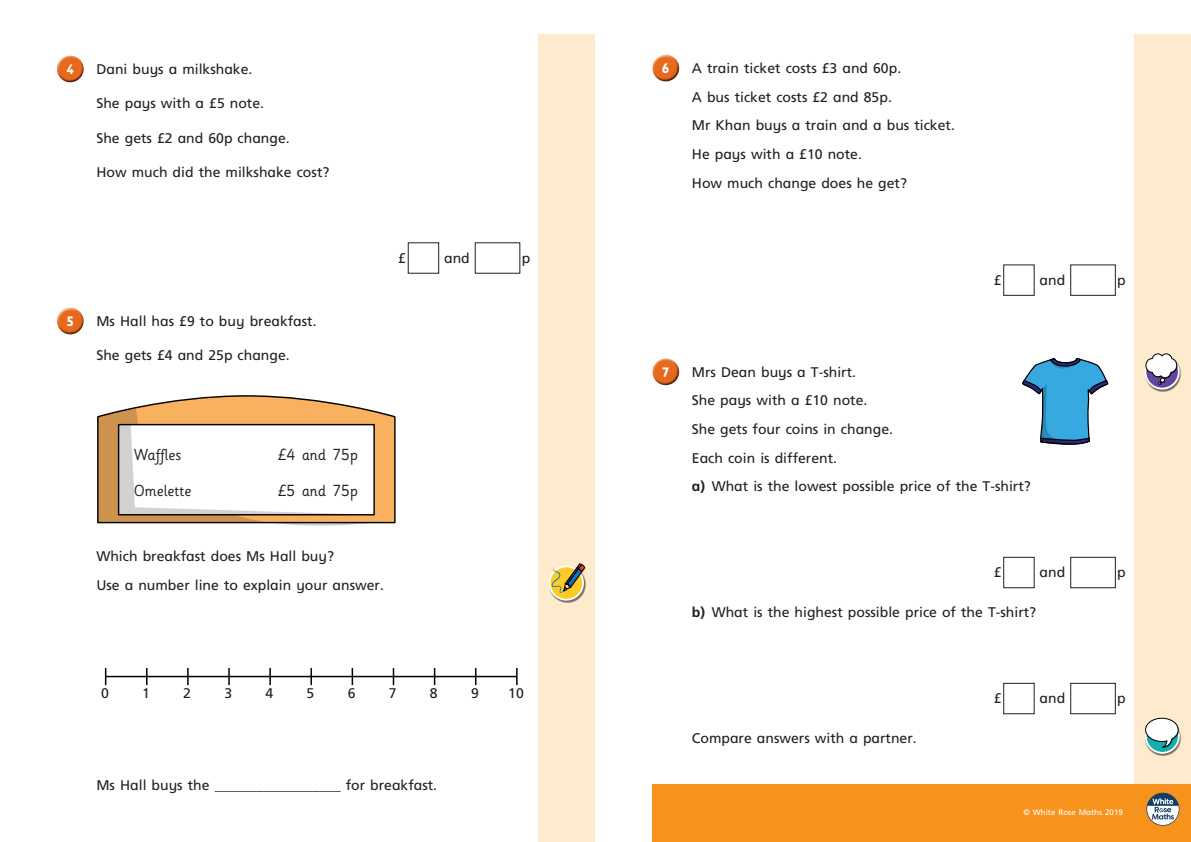
<style>
.page{position:relative;width:1191px;height:842px;background:#fff}
.page>*{position:absolute;margin:0;border:0;box-sizing:border-box;transform-origin:0 0}
.Year_4_speech_bubble{font:16px "Sassoon Infant Std";color:#231f20}
.Year_4_Rubric{font:14px "Frutiger Inf";color:#231f20}
.Year_4_Body_Text{font:14px "Frutiger Inf";color:#231f20}
.Year_4_indented_body{font:14px "Frutiger Inf";color:#231f20}
.Year_4_box_number{font:14px "Frutiger Inf";color:#231f20}
.Rubric_Number{font:700 14px "Gill Infant";color:#fff}
.Year_4_Body_Text-2{font:8px "Frutiger Inf";color:#fff}
.s1{font-weight:700}
</style>
<div class="page">
<div style="left:539px;top:34px;width:99px;height:808px;background:#feeacc"></div>
<div style="left:1134px;top:34px;width:57px;height:808px;background:#feeacc"></div>
<div style="left:595px;top:0;width:47px;height:842px;background:#fff"></div>
<div style="left:652px;top:785px;width:539px;height:57px;background:#f7931d"></div>
<div style="left:652px;top:54px;width:28px;height:22px;background:#fff;opacity:.75"></div>
<div style="left:652px;top:58px;width:29px;height:25px;background:#231f20;opacity:.75"></div>
<div style="left:1003px;top:265px;width:31px;height:31px;border:1px solid #231f20"></div>
<div style="left:1070px;top:265px;width:45px;height:31px;border:1px solid #231f20"></div>
<div style="left:652px;top:357px;width:28px;height:22px;background:#fff;opacity:.75"></div>
<div style="left:652px;top:362px;width:29px;height:24px;background:#231f20;opacity:.75"></div>
<div style="left:1003px;top:557px;width:31px;height:31px;border:1px solid #231f20"></div>
<div style="left:1070px;top:557px;width:45px;height:31px;border:1px solid #231f20"></div>
<div style="left:1003px;top:683px;width:31px;height:31px;border:1px solid #231f20"></div>
<div style="left:1070px;top:683px;width:45px;height:31px;border:1px solid #231f20"></div>
<div style="left:56px;top:55px;width:28px;height:22px;background:#fff;opacity:.75"></div>
<div style="left:56px;top:59px;width:29px;height:25px;background:#231f20;opacity:.75"></div>
<div style="left:408px;top:242px;width:31px;height:32px;border:1px solid #231f20"></div>
<div style="left:475px;top:242px;width:45px;height:32px;border:1px solid #231f20"></div>
<div style="left:56px;top:307px;width:28px;height:22px;background:#fff;opacity:.75"></div>
<div style="left:56px;top:311px;width:29px;height:25px;background:#231f20;opacity:.75"></div>
<svg style="left:97px;top:395px;width:299px;height:131px"></svg>
<hr style="left:106px;top:676px;width:411px;height:1px;background:#000">
<svg style="left:105px;top:668px;width:1px;height:17px"></svg>
<svg style="left:146px;top:668px;width:1px;height:17px"></svg>
<svg style="left:187px;top:668px;width:2px;height:17px"></svg>
<svg style="left:228px;top:668px;width:2px;height:17px"></svg>
<svg style="left:269px;top:668px;width:2px;height:17px"></svg>
<svg style="left:310px;top:668px;width:2px;height:17px"></svg>
<svg style="left:351px;top:668px;width:2px;height:17px"></svg>
<svg style="left:393px;top:668px;width:1px;height:17px"></svg>
<svg style="left:434px;top:668px;width:1px;height:17px"></svg>
<svg style="left:475px;top:668px;width:1px;height:17px"></svg>
<svg style="left:516px;top:668px;width:1px;height:17px"></svg>
<svg style="left:1146px;top:793px;width:33px;height:33px"></svg>
<img style="left:1148px;top:729px;width:33px;height:26px">
<svg style="left:1145px;top:720px;width:33px;height:33px"></svg>
<div style="left:1144px;top:719px;width:35px;height:35px;border:2px solid #fff;border-radius:50%"></div>
<svg style="left:1145px;top:718px;width:34px;height:30px"></svg>
<svg style="left:1022px;top:358px;width:87px;height:87px"></svg>
<img style="left:1149px;top:362px;width:32px;height:29px">
<svg style="left:1145px;top:355px;width:33px;height:34px"></svg>
<div style="left:1144px;top:354px;width:35px;height:35px;border:2px solid #fff;border-radius:50%"></div>
<svg style="left:1145px;top:354px;width:32px;height:31px"></svg>
<img style="left:559px;top:567px;width:27px;height:35px">
<svg style="left:548px;top:564px;width:37px;height:37px"></svg>
<p class="Rubric_Number" style="left:66px;top:61px;width:9px">4</p>
<p class="Year_4_Rubric" style="left:96px;top:61px;width:157px">Dani buys a milkshake.</p>
<p class="Year_4_Rubric" style="left:96px;top:95px;width:169px">She pays with a £5 note.</p>
<p class="Year_4_Rubric" style="left:96px;top:129px;width:195px">She gets £2 and 60p change.</p>
<p class="Year_4_Rubric" style="left:96px;top:164px;width:234px">How much did the milkshake cost?</p>
<p class="Rubric_Number" style="left:66px;top:313px;width:9px">5</p>
<p class="Year_4_Rubric" style="left:96px;top:313px;width:222px">Ms Hall has £9 to buy breakfast.</p>
<p class="Year_4_Rubric" style="left:96px;top:347px;width:195px">She gets £4 and 25p change.</p>
<p class="Year_4_indented_body" style="left:398px;top:250px;width:9px">£</p>
<p class="Year_4_indented_body" style="left:444px;top:250px;width:27px">and</p>
<p class="Year_4_indented_body" style="left:522px;top:250px;width:10px">p</p>
<p class="Year_4_speech_bubble" style="left:134px;top:444px;width:49px">Waffles</p>
<p class="Year_4_speech_bubble" style="left:278px;top:444px;width:82px">£4 and 75p</p>
<p class="Year_4_speech_bubble" style="left:134px;top:480px;width:59px">Omelette</p>
<p class="Year_4_speech_bubble" style="left:278px;top:480px;width:82px">£5 and 75p</p>
<p class="Year_4_Body_Text" style="left:96px;top:548px;width:239px">Which breakfast does Ms Hall buy?</p>
<p class="Year_4_Body_Text" style="left:96px;top:576px;width:289px">Use a number line to explain your answer.</p>
<p class="Year_4_box_number" style="left:101px;top:685px;width:9px">0</p>
<p class="Year_4_box_number" style="left:142px;top:685px;width:9px">1</p>
<p class="Year_4_box_number" style="left:183px;top:685px;width:9px">2</p>
<p class="Year_4_box_number" style="left:224px;top:685px;width:9px">3</p>
<p class="Year_4_box_number" style="left:265px;top:685px;width:9px">4</p>
<p class="Year_4_box_number" style="left:307px;top:685px;width:9px">5</p>
<p class="Year_4_box_number" style="left:348px;top:685px;width:9px">6</p>
<p class="Year_4_box_number" style="left:389px;top:685px;width:9px">7</p>
<p class="Year_4_box_number" style="left:430px;top:685px;width:9px">8</p>
<p class="Year_4_box_number" style="left:471px;top:685px;width:9px">9</p>
<p class="Year_4_box_number" style="left:508px;top:685px;width:17px">10</p>
<p class="Year_4_Body_Text" style="left:96px;top:777px;width:342px">Ms Hall buys the __________________ for breakfast.</p>
<p class="Rubric_Number" style="left:662px;top:60px;width:9px">6</p>
<p class="Year_4_Rubric" style="left:692px;top:60px;width:211px">A train ticket costs £3 and 60p.</p>
<p class="Year_4_Rubric" style="left:692px;top:89px;width:201px">A bus ticket costs £2 and 85p.</p>
<p class="Year_4_Rubric" style="left:692px;top:117px;width:264px">Mr Khan buys a train and a bus ticket.</p>
<p class="Year_4_Rubric" style="left:692px;top:146px;width:171px">He pays with a £10 note.</p>
<p class="Year_4_Rubric" style="left:692px;top:175px;width:217px">How much change does he get?</p>
<p class="Year_4_indented_body" style="left:993px;top:272px;width:9px">£</p>
<p class="Year_4_indented_body" style="left:1039px;top:272px;width:27px">and</p>
<p class="Year_4_indented_body" style="left:1117px;top:272px;width:10px">p</p>
<p class="Rubric_Number" style="left:662px;top:364px;width:9px">7</p>
<p class="Year_4_Rubric" style="left:692px;top:364px;width:166px">Mrs Dean buys a T-shirt.</p>
<p class="Year_4_Body_Text" style="left:692px;top:392px;width:177px">She pays with a £10 note.</p>
<p class="Year_4_Body_Text" style="left:692px;top:421px;width:203px">She gets four coins in change.</p>
<p class="Year_4_Body_Text" style="left:692px;top:450px;width:147px">Each coin is different.</p>
<p class="Year_4_indented_body" style="left:692px;top:478px;width:340px"><span class="s1">a)</span> What is the lowest possible price of the T-shirt?</p>
<p class="Year_4_indented_body" style="left:993px;top:564px;width:9px">£</p>
<p class="Year_4_indented_body" style="left:1039px;top:564px;width:27px">and</p>
<p class="Year_4_indented_body" style="left:1117px;top:564px;width:10px">p</p>
<p class="Year_4_indented_body" style="left:692px;top:604px;width:346px"><span class="s1">b)</span> What is the highest possible price of the T-shirt?</p>
<p class="Year_4_Body_Text" style="left:692px;top:730px;width:226px">Compare answers with a partner.</p>
<p class="Year_4_indented_body" style="left:993px;top:690px;width:9px">£</p>
<p class="Year_4_indented_body" style="left:1039px;top:690px;width:27px">and</p>
<p class="Year_4_indented_body" style="left:1117px;top:690px;width:10px">p</p>
<p class="Year_4_Body_Text-2" style="left:1023px;top:808px;width:101px">© White Rose Maths 2019</p>
</div>
